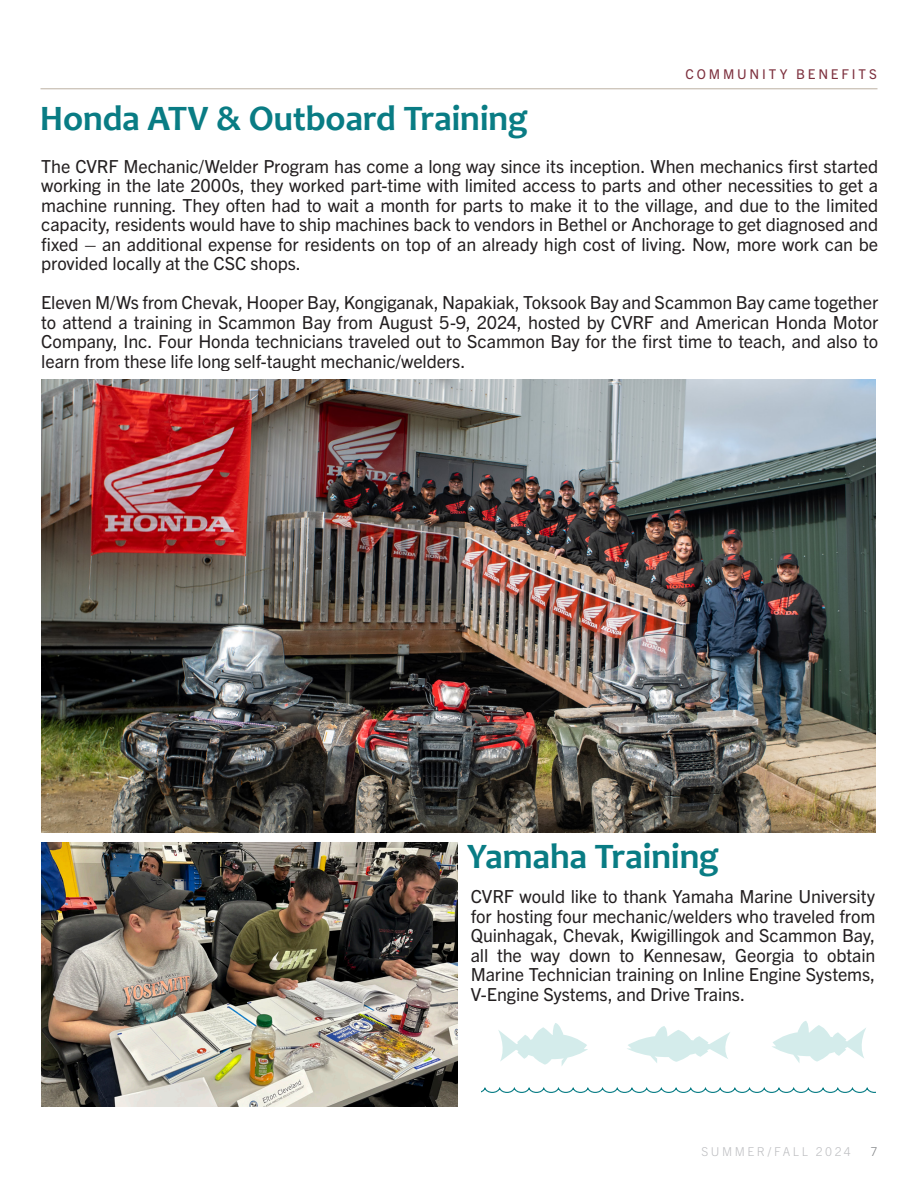
<style>
.page{position:relative;width:918px;height:1188px;background:#fff}
.page>*{position:absolute;margin:0;border:0;box-sizing:border-box;transform-origin:0 0}
.Headline_1{font:700 36px "Candara";letter-spacing:-.005em;color:#097c84}
.Body{font:18px/19.5px "Trade Gothic Next LT Pro";letter-spacing:-.005em;color:#231f20;text-align:justify}
.t1{font:13.5px "Trade Gothic Next LT Pro";letter-spacing:.21em;color:#7d303e}
.t2{font:300 12.3px "Trade Gothic Next LT Pro";letter-spacing:.21em;color:#bcbdc0}
.t3{font:300 12.3px "Trade Gothic Next LT Pro";color:#808285}
</style>
<div class="page">
<hr style="left:40px;top:88px;width:838px;height:1px;background:#c3b9ad">
<svg style="left:498px;top:1023px;width:90px;height:43px"></svg>
<svg style="left:627px;top:1026px;width:103px;height:37px"></svg>
<svg style="left:482px;top:1087px;width:393px;height:6px"></svg>
<img style="left:42px;top:842px;width:416px;height:265px">
<svg style="left:772px;top:1021px;width:94px;height:42px"></svg>
<img style="left:41px;top:380px;width:834px;height:453px">
<p class="Headline_1" style="left:40px;top:95px;width:490px">Honda ATV &amp; Outboard Training</p>
<p class="t1" style="left:685px;top:65px;width:193px">COMMUNITY BENEFITS</p>
<p class="Body" style="left:41px;top:155px;width:839px">The CVRF Mechanic/Welder Program has come a long way since its inception. When mechanics first started working in the late 2000s, they worked part-time with limited access to parts and other necessities to get a machine running. They often had to wait a month for parts to make it to the village, and due to the limited capacity, residents would have to ship machines back to vendors in Bethel or Anchorage to get diagnosed and fixed – an additional expense for residents on top of an already high cost of living. Now, more work can be provided locally at the CSC shops.</p>
<p class="Body" style="left:41px;top:292px;width:839px">Eleven M/Ws from Chevak, Hooper Bay, Kongiganak, Napakiak, Toksook Bay and Scammon Bay came together to attend a training in Scammon Bay from August 5-9, 2024, hosted by CVRF and American Honda Motor Company, Inc. Four Honda technicians traveled out to Scammon Bay for the first time to teach, and also to learn from these life long self-taught mechanic/welders.</p>
<p class="Headline_1" style="left:467px;top:834px;width:253px">Yamaha Training</p>
<p class="Body" style="left:471px;top:886px;width:406px">CVRF would like to thank Yamaha Marine University for hosting four mechanic/welders who traveled from Quinhagak, Chevak, Kwigillingok and Scammon Bay, all the way down to Kennesaw, Georgia to obtain Marine Technician training on Inline Engine Systems, V-Engine Systems, and Drive Trains.</p>
<p class="t2" style="left:702px;top:1143px;width:151px">SUMMER/FALL 2024</p>
<p class="t3" style="left:871px;top:1143px;width:8px">7</p>
</div>
